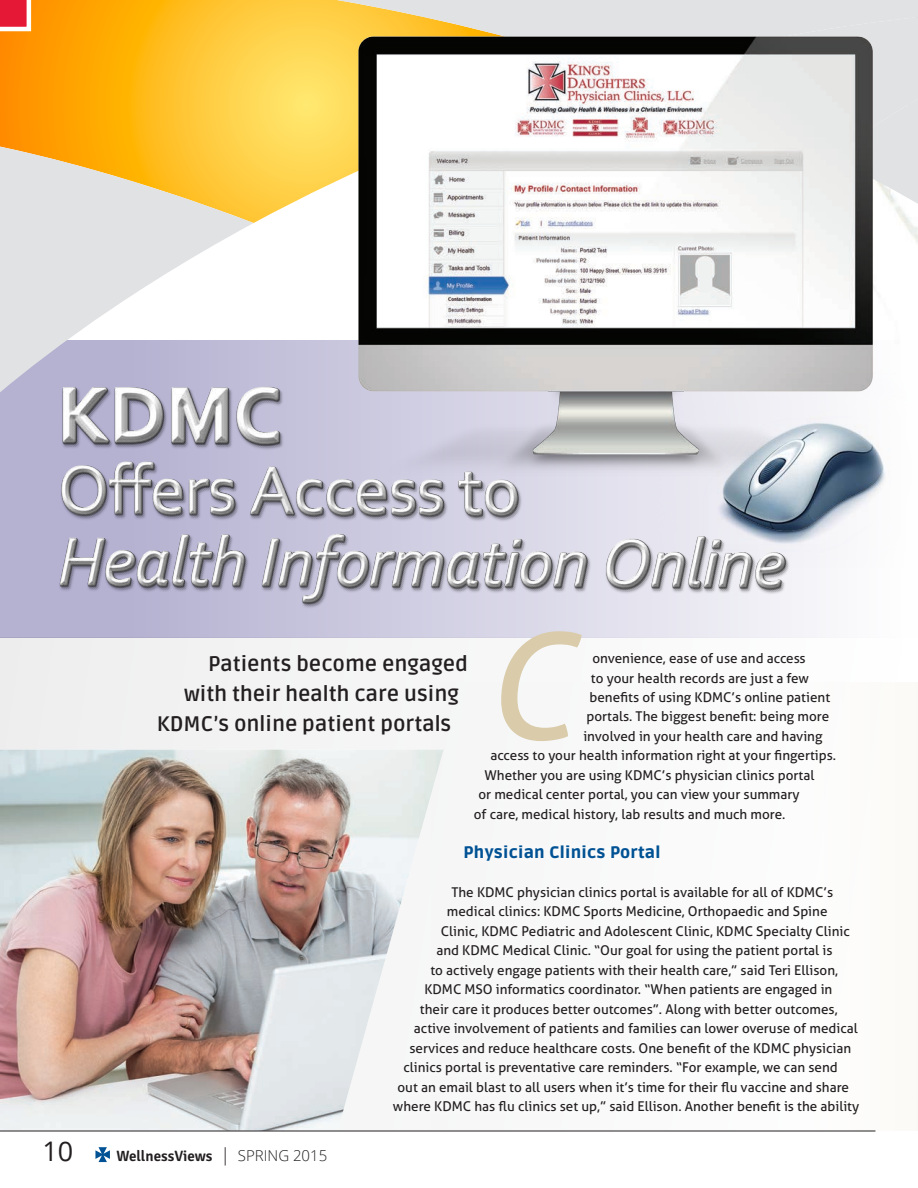
<style>
.page{position:relative;width:918px;height:1188px;background:#fff}
.page>*{position:absolute;margin:0;border:0;box-sizing:border-box;transform-origin:0 0}
.t1{font:27px "Open Sans";color:#231f20}
.t2{font:700 21px "Ruda";color:#231f20}
.baseline_grid_body{font:900 16.5px "Ruda";letter-spacing:.02em;color:#005294}
.t3{font:600 15px "Signika";color:#231f20}
.baseline_grid_body-2{font:13.5px "Aller";color:#231f20}
.s1{font-family:"Open Sans";font-weight:300;font-size:18px}
.s2{font-family:"Open Sans";font-weight:300}
</style>
<div class="page">
<div style="left:0;top:340px;width:918px;height:297px;background:linear-gradient(to right,#aba8cc,#fefefe)"></div>
<div style="left:0;top:637px;width:918px;height:494px;background:#f4f4f4"></div>
<svg style="left:0;top:0;width:204px;height:144px;background:#ffab0c"></svg>
<svg style="left:0;top:144px;width:204px;height:260px;background:#e6dcca"></svg>
<img style="left:204px;top:0;width:714px;height:367px">
<img style="left:0;top:750px;width:444px;height:381px">
<svg style="left:501px;top:631px;width:81px;height:13px"></svg>
<div style="left:385px;top:644px;width:482px;height:480px;background:#fff"></div>
<img style="left:37px;top:354px;width:764px;height:266px">
<img style="left:648px;top:367px;width:270px;height:201px">
<svg style="left:95px;top:1147px;width:15px;height:15px"></svg>
<svg style="left:0;top:0;width:33px;height:34px"></svg>
<hr style="left:0;top:1131px;width:875px;height:1px;background:#231f20">
<p class="baseline_grid_body-2" style="left:592px;top:650px;width:215px">onvenience, ease of use and access</p>
<p class="baseline_grid_body-2" style="left:591px;top:669px;width:220px">to your health records are just a few</p>
<p class="baseline_grid_body-2" style="left:589px;top:689px;width:242px">benefits of using KDMC’s online patient</p>
<p class="baseline_grid_body-2" style="left:586px;top:708px;width:244px">portals. The biggest benefit: being more</p>
<p class="baseline_grid_body-2" style="left:583px;top:728px;width:241px">involved in your health care and having</p>
<p class="baseline_grid_body-2" style="left:490px;top:747px;width:347px">access to your health information right at your fingertips.</p>
<p class="baseline_grid_body-2" style="left:484px;top:767px;width:331px">Whether you are using KDMC’s physician clinics portal</p>
<p class="baseline_grid_body-2" style="left:478px;top:786px;width:323px">or medical center portal, you can view your summary</p>
<p class="baseline_grid_body-2" style="left:474px;top:806px;width:313px">of care, medical history, lab results and much more.</p>
<p class="baseline_grid_body" style="left:463px;top:843px;width:199px">Physician Clinics Portal</p>
<p class="baseline_grid_body-2" style="left:451px;top:884px;width:383px">The KDMC physician clinics portal is available for all of KDMC’s</p>
<p class="baseline_grid_body-2" style="left:447px;top:903px;width:382px">medical clinics: KDMC Sports Medicine, Orthopaedic and Spine</p>
<p class="baseline_grid_body-2" style="left:441px;top:923px;width:411px">Clinic, KDMC Pediatric and Adolescent Clinic, KDMC Specialty Clinic</p>
<p class="baseline_grid_body-2" style="left:436px;top:942px;width:398px">and KDMC Medical Clinic. “Our goal for using the patient portal is</p>
<p class="baseline_grid_body-2" style="left:430px;top:962px;width:409px">to actively engage patients with their health care,” said Teri Ellison,</p>
<p class="baseline_grid_body-2" style="left:424px;top:981px;width:409px">KDMC MSO informatics coordinator. “When patients are engaged in</p>
<p class="baseline_grid_body-2" style="left:420px;top:1001px;width:419px">their care it produces better outcomes”. Along with better outcomes,</p>
<p class="baseline_grid_body-2" style="left:414px;top:1020px;width:445px">active involvement of patients and families can lower overuse of medical</p>
<p class="baseline_grid_body-2" style="left:409px;top:1040px;width:443px">services and reduce healthcare costs. One benefit of the KDMC physician</p>
<p class="baseline_grid_body-2" style="left:403px;top:1059px;width:436px">clinics portal is preventative care reminders. “For example, we can send</p>
<p class="baseline_grid_body-2" style="left:397px;top:1079px;width:453px">out an email blast to all users when it’s time for their flu vaccine and share</p>
<p class="baseline_grid_body-2" style="left:393px;top:1098px;width:468px">where KDMC has flu clinics set up,” said Ellison. Another benefit is the ability</p>
<p class="t2" style="left:208px;top:652px;width:261px">Patients become engaged</p>
<p class="t2" style="left:184px;top:682px;width:276px">with their health care using</p>
<p class="t2" style="left:157px;top:712px;width:296px">KDMC’s online patient portals</p>
<h1 class="t1" style="left:43px;top:1133px;width:32px">10</h1>
<p class="t3" style="left:117px;top:1147px;width:212px">WellnessViews <span class="s1">|</span> <span class="s2">SPRING 2015</span></p>
</div>
